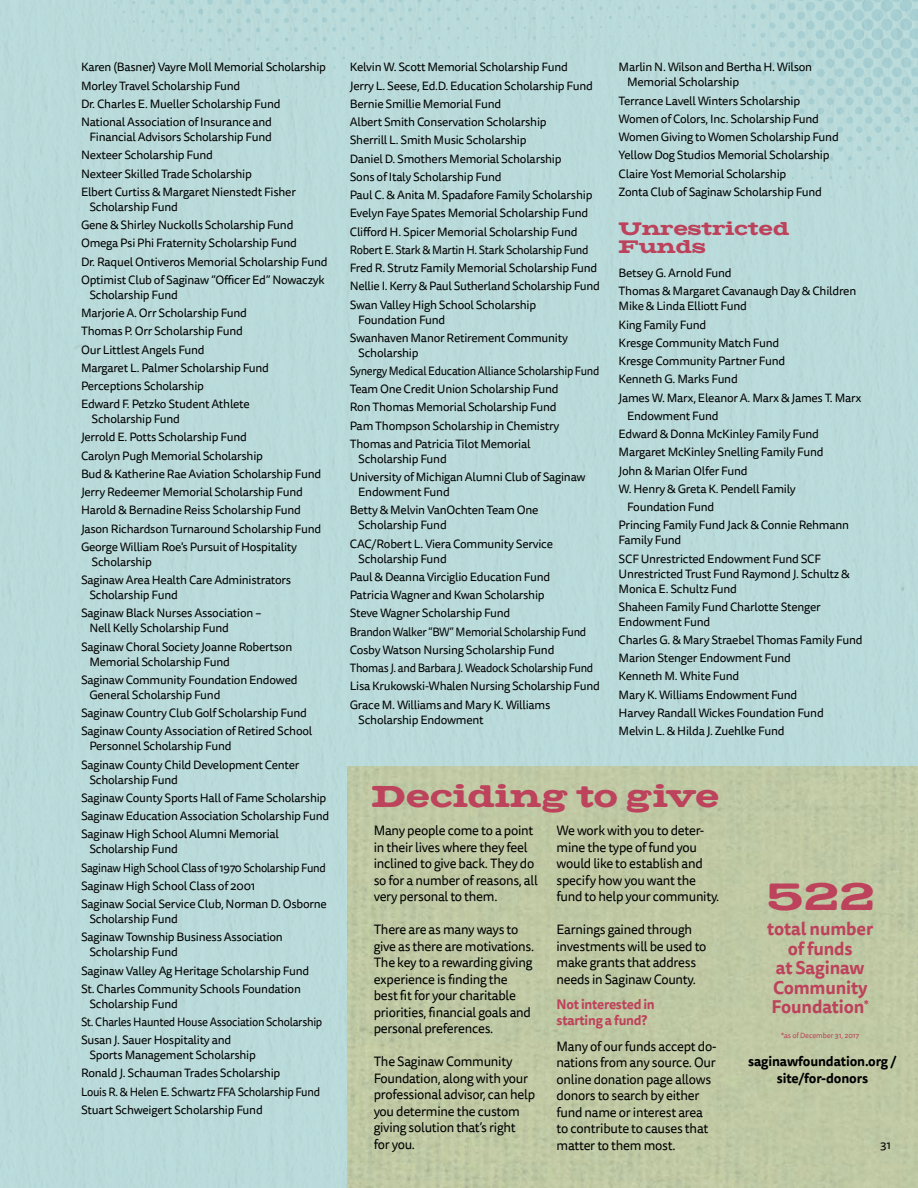
<style>
.page{position:relative;width:918px;height:1188px;background:#fff}
.page>*{position:absolute;margin:0;border:0;box-sizing:border-box;transform-origin:0 0}
.t1{font:37.8px "Matchbook Texture";color:#bd425b}
.t2{font:30px "Matchbook Texture";letter-spacing:-.015em;color:#bd425b}
.t3{font:700 18px/19.5px "Tisa Sans Pro";letter-spacing:-.01em;color:#bd425b;text-align:center}
.t4{font:18px/18px "Matchbook";letter-spacing:-.03em;color:#bd425b}
.t5{font:13.5px/16.5px "Tisa Sans Pro";letter-spacing:-.02em;color:#000}
.t6{font:700 13.5px/16.5px "Tisa Sans Pro";letter-spacing:-.01em;color:#000;text-align:center}
.t7{font:700 13.5px/16.5px "Tisa Sans Pro";letter-spacing:-.02em;color:#bd425b}
.t8{font:12px/18.3px "Tisa Sans Pro";letter-spacing:-.02em;color:#000}
.t9{font:7.5px "Tisa Sans Pro";letter-spacing:-.01em;color:#bd425b}
</style>
<div class="page">
<svg style="left:829px;top:176px;width:4px;height:3px"></svg>
<svg style="left:810px;top:176px;width:4px;height:3px"></svg>
<svg style="left:723px;top:0;width:195px;height:170px;background:#b5d7d8"></svg>
<svg style="left:713px;top:5px;width:4px;height:4px"></svg>
<svg style="left:580px;top:0;width:80px;height:10px"></svg>
<svg style="left:571px;top:16px;width:3px;height:4px"></svg>
<svg style="left:561px;top:0;width:13px;height:10px"></svg>
<svg style="left:552px;top:16px;width:3px;height:4px"></svg>
<svg style="left:542px;top:7px;width:4px;height:3px"></svg>
<svg style="left:533px;top:16px;width:3px;height:4px"></svg>
<svg style="left:523px;top:7px;width:3px;height:4px"></svg>
<svg style="left:504px;top:7px;width:3px;height:4px"></svg>
<svg style="left:494px;top:17px;width:4px;height:3px"></svg>
<svg style="left:485px;top:7px;width:3px;height:4px"></svg>
<svg style="left:475px;top:17px;width:4px;height:3px"></svg>
<svg style="left:142px;top:0;width:327px;height:70px;background:#b8d9d9"></svg>
<svg style="left:132px;top:1px;width:4px;height:3px"></svg>
<div style="left:348px;top:767px;width:570px;height:421px;background:#bfc8a3"></div>
<p class="t8" style="left:81px;top:58px;width:246px">Karen (Basner) Vayre Moll Memorial Scholarship Morley Travel Scholarship Fund<br>Dr. Charles E. Mueller Scholarship Fund National Association of Insurance and</p>
<p class="t8" style="left:81px;top:128px;width:217px;text-indent:8px">Financial Advisors Scholarship Fund Nexteer Scholarship Fund<br>Nexteer Skilled Trade Scholarship<br>Elbert Curtiss &amp; Margaret Nienstedt Fisher</p>
<p class="t8" style="left:81px;top:198px;width:248px;text-indent:8px">Scholarship Fund<br>Gene &amp; Shirley Nuckolls Scholarship Fund Omega Psi Phi Fraternity Scholarship Fund<br>Dr. Raquel Ontiveros Memorial Scholarship Fund Optimist Club of Saginaw “Officer Ed” Nowaczyk</p>
<p class="t8" style="left:81px;top:286px;width:190px;text-indent:8px">Scholarship Fund<br>Marjorie A. Orr Scholarship Fund<br>Thomas P. Orr Scholarship Fund<br>Our Littlest Angels Fund<br>Margaret L. Palmer Scholarship Fund<br>Perceptions Scholarship<br>Edward F. Petzko Student Athlete</p>
<p class="t8" style="left:81px;top:410px;width:242px;text-indent:11px">Scholarship Fund<br>Jerrold E. Potts Scholarship Fund<br>Carolyn Pugh Memorial Scholarship<br>Bud &amp; Katherine Rae Aviation Scholarship Fund Jerry Redeemer Memorial Scholarship Fund Harold &amp; Bernadine Reiss Scholarship Fund Jason Richardson Turnaround Scholarship Fund George William Roe's Pursuit of Hospitality</p>
<p class="t8" style="left:81px;top:553px;width:212px;text-indent:11px">Scholarship<br>Saginaw Area Health Care Administrators</p>
<p class="t8" style="left:81px;top:586px;width:182px;text-indent:8px">Scholarship Fund<br>Saginaw Black Nurses Association –</p>
<p class="t8" style="left:81px;top:619px;width:213px;text-indent:8px">Nell Kelly Scholarship Fund<br>Saginaw Choral Society Joanne Robertson</p>
<p class="t8" style="left:81px;top:653px;width:218px;text-indent:8px">Memorial Scholarship Fund<br>Saginaw Community Foundation Endowed</p>
<p class="t8" style="left:81px;top:686px;width:233px;text-indent:8px">General Scholarship Fund<br>Saginaw Country Club Golf Scholarship Fund<br>Saginaw County Association of Retired School</p>
<p class="t8" style="left:81px;top:737px;width:220px;text-indent:8px">Personnel Scholarship Fund<br>Saginaw County Child Development Center</p>
<p class="t8" style="left:81px;top:771px;width:250px;text-indent:8px">Scholarship Fund<br>Saginaw County Sports Hall of Fame Scholarship Saginaw Education Association Scholarship Fund Saginaw High School Alumni Memorial</p>
<p class="t8" style="left:81px;top:840px;width:247px;text-indent:8px">Scholarship Fund<br>Saginaw High School Class of 1970 Scholarship Fund Saginaw High School Class of 2001<br>Saginaw Social Service Club, Norman D. Osborne</p>
<p class="t8" style="left:81px;top:910px;width:203px;text-indent:8px">Scholarship Fund<br>Saginaw Township Business Association</p>
<p class="t8" style="left:81px;top:943px;width:230px;text-indent:8px">Scholarship Fund<br>Saginaw Valley Ag Heritage Scholarship Fund<br>St. Charles Community Schools Foundation</p>
<p class="t8" style="left:81px;top:995px;width:243px;text-indent:8px">Scholarship Fund<br>St. Charles Haunted House Association Scholarship<br>Susan J. Sauer Hospitality and</p>
<p class="t8" style="left:81px;top:1046px;width:241px;text-indent:8px">Sports Management Scholarship<br>Ronald J. Schauman Trades Scholarship<br>Louis R. &amp; Helen E. Schwartz FFA Scholarship Fund Stuart Schweigert Scholarship Fund</p>
<p class="t8" style="left:350px;top:58px;width:252px">Kelvin W. Scott Memorial Scholarship Fund<br>Jerry L. Seese, Ed.D. Education Scholarship Fund Bernie Smillie Memorial Fund<br>Albert Smith Conservation Scholarship<br>Sherrill L. Smith Music Scholarship<br>Daniel D. Smothers Memorial Scholarship<br>Sons of Italy Scholarship Fund<br>Paul C. &amp; Anita M. Spadafore Family Scholarship Evelyn Faye Spates Memorial Scholarship Fund Clifford H. Spicer Memorial Scholarship Fund Robert E. Stark &amp; Martin H. Stark Scholarship Fund Fred R. Strutz Family Memorial Scholarship Fund Nellie I. Kerry &amp; Paul Sutherland Scholarship Fund Swan Valley High School Scholarship</p>
<p class="t8" style="left:350px;top:311px;width:220px;text-indent:8px">Foundation Fund<br>Swanhaven Manor Retirement Community</p>
<p class="t8" style="left:350px;top:344px;width:251px;text-indent:8px">Scholarship<br>Synergy Medical Education Alliance Scholarship Fund Team One Credit Union Scholarship Fund<br>Ron Thomas Memorial Scholarship Fund<br>Pam Thompson Scholarship in Chemistry Thomas and Patricia Tilot Memorial</p>
<p class="t8" style="left:350px;top:450px;width:237px;text-indent:8px">Scholarship Fund<br>University of Michigan Alumni Club of Saginaw</p>
<p class="t8" style="left:350px;top:483px;width:190px;text-indent:8px">Endowment Fund<br>Betty &amp; Melvin VanOchten Team One</p>
<p class="t8" style="left:350px;top:516px;width:205px;text-indent:8px">Scholarship Fund<br>CAC/Robert L. Viera Community Service</p>
<p class="t8" style="left:350px;top:550px;width:252px;text-indent:8px">Scholarship Fund<br>Paul &amp; Deanna Virciglio Education Fund<br>Patricia Wagner and Kwan Scholarship<br>Steve Wagner Scholarship Fund<br>Brandon Walker “BW” Memorial Scholarship Fund Cosby Watson Nursing Scholarship Fund<br>Thomas J. and Barbara J. Weadock Scholarship Fund Lisa Krukowski-Whalen Nursing Scholarship Fund Grace M. Williams and Mary K. Williams</p>
<p class="t8" style="left:358px;top:711px;width:127px">Scholarship Endowment</p>
<p class="t8" style="left:627px;top:60px;width:187px;line-height:15px;text-indent:-8px">Marlin N. Wilson and Bertha H. Wilson<br>Memorial Scholarship</p>
<p class="t8" style="left:619px;top:92px;width:222px">Terrance Lavell Winters Scholarship Women of Colors, Inc. Scholarship Fund Women Giving to Women Scholarship Fund Yellow Dog Studios Memorial Scholarship Claire Yost Memorial Scholarship<br>Zonta Club of Saginaw Scholarship Fund</p>
<h3 class="t4" style="left:619px;top:219px;width:172px">Unrestricted<br>Funds</h3>
<p class="t8" style="left:619px;top:264px;width:239px">Betsey G. Arnold Fund<br>Thomas &amp; Margaret Cavanaugh Day &amp; Children</p>
<p class="t8" style="left:619px;top:297px;width:130px">Mike &amp; Linda Elliott Fund</p>
<p class="t8" style="left:619px;top:316px;width:89px">King Family Fund</p>
<p class="t8" style="left:619px;top:334px;width:162px">Kresge Community Match Fund</p>
<p class="t8" style="left:619px;top:352px;width:168px">Kresge Community Partner Fund</p>
<p class="t8" style="left:619px;top:370px;width:121px">Kenneth G. Marks Fund</p>
<p class="t8" style="left:619px;top:389px;width:244px">James W. Marx, Eleanor A. Marx &amp; James T. Marx</p>
<p class="t8" style="left:627px;top:407px;width:93px">Endowment Fund</p>
<p class="t8" style="left:619px;top:425px;width:202px">Edward &amp; Donna McKinley Family Fund</p>
<p class="t8" style="left:619px;top:443px;width:207px">Margaret McKinley Snelling Family Fund</p>
<p class="t8" style="left:619px;top:462px;width:131px">John &amp; Marian Olfer Fund</p>
<p class="t8" style="left:619px;top:480px;width:179px">W. Henry &amp; Greta K. Pendell Family</p>
<p class="t8" style="left:627px;top:498px;width:89px">Foundation Fund</p>
<p class="t8" style="left:619px;top:516px;width:232px">Princing Family Fund Jack &amp; Connie Rehmann</p>
<p class="t8" style="left:619px;top:531px;width:204px">Family Fund<br>SCF Unrestricted Endowment Fund SCF</p>
<p class="t8" style="left:619px;top:566px;width:233px;line-height:15px">Unrestricted Trust Fund Raymond J. Schultz &amp;<br>Monica E. Schultz Fund</p>
<p class="t8" style="left:619px;top:599px;width:204px;line-height:15px">Shaheen Family Fund Charlotte Stenger<br>Endowment Fund</p>
<p class="t8" style="left:619px;top:631px;width:246px">Charles G. &amp; Mary Straebel Thomas Family Fund Marion Stenger Endowment Fund<br>Kenneth M. White Fund<br>Mary K. Williams Endowment Fund<br>Harvey Randall Wickes Foundation Fund<br>Melvin L. &amp; Hilda J. Zuehlke Fund</p>
<h2 class="t2" style="left:372px;top:776px;width:350px">Deciding to give</h2>
<p class="t5" style="left:374px;top:823px;width:166px">Many people come to a point in their lives where they feel inclined to give back. They do so for a number of reasons, all very personal to them.</p>
<p class="t5" style="left:374px;top:922px;width:162px">There are as many ways to give as there are motivations.<br>The key to a rewarding giving experience is finding the best fit for your charitable priorities, financial goals and personal preferences.</p>
<p class="t5" style="left:374px;top:1054px;width:163px">The Saginaw Community<br>Foundation, along with your professional advisor, can help you determine the custom giving solution that’s right for you.</p>
<p class="t5" style="left:557px;top:823px;width:164px">We work with you to deter&shy;mine the type of fund you would like to establish and specify how you want the fund to help your community.</p>
<p class="t5" style="left:557px;top:922px;width:152px">Earnings gained through investments will be used to make grants that address needs in Saginaw County.</p>
<p class="t7" style="left:557px;top:996px;width:100px">Not interested in starting a fund?</p>
<p class="t5" style="left:557px;top:1038px;width:161px">Many of our funds accept do&shy;nations from any source. Our online donation page allows donors to search by either fund name or interest area to contribute to causes that matter to them most.</p>
<h1 class="t1" style="left:767px;top:871px;width:110px">522</h1>
<h3 class="t3" style="left:767px;top:919px;width:107px">total number of funds<br>at Saginaw<br>Community<br>Foundation<sup>*</sup></h3>
<p class="t9" style="left:781px;top:1030px;width:80px">*as of December 31, 2017</p>
<p class="t6" style="left:748px;top:1053px;width:150px">saginawfoundation.org / site/for-donors</p>
<p class="t8" style="left:880px;top:1136px;width:12px">31</p>
</div>
